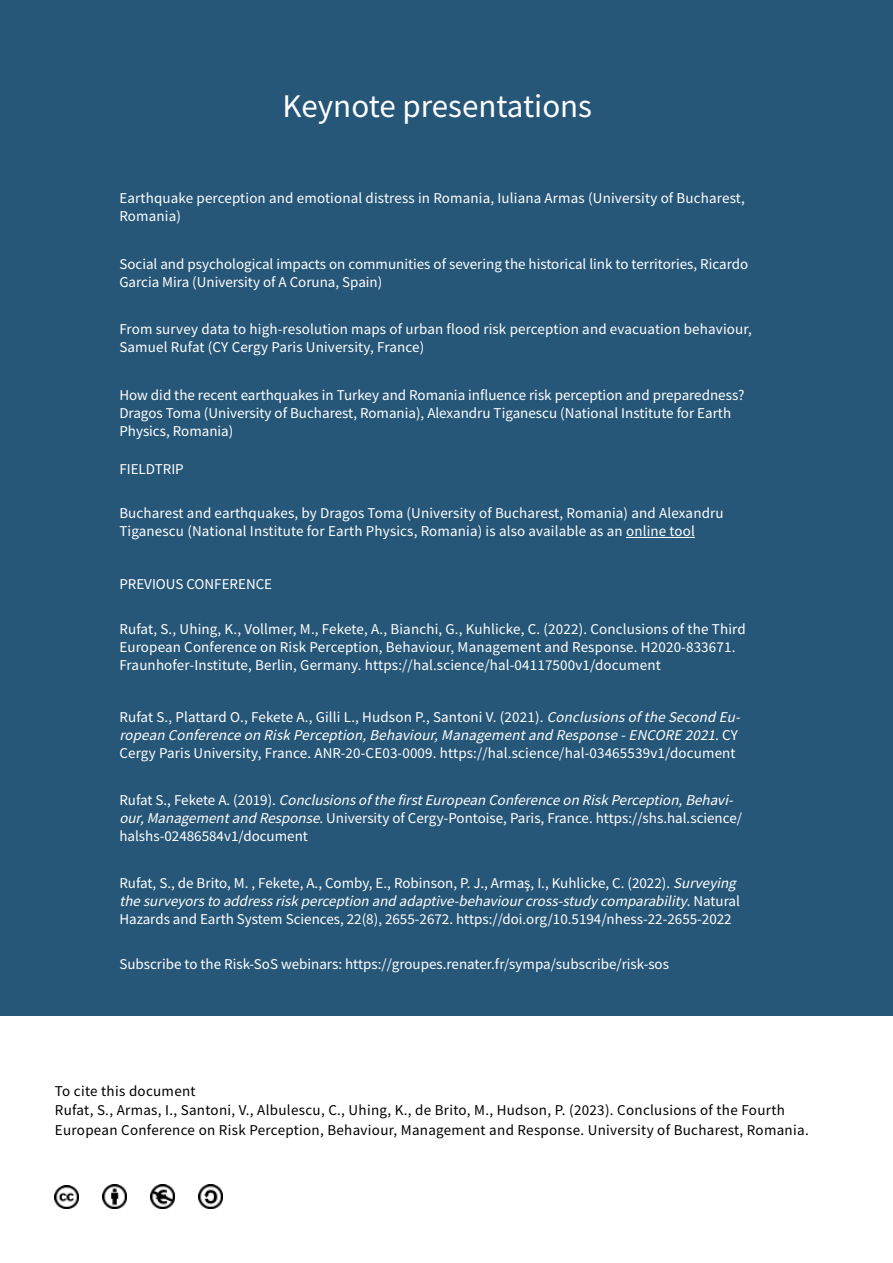
<style>
.page{position:relative;width:893px;height:1263px;background:#fff}
.page>*{position:absolute;margin:0;border:0;box-sizing:border-box;transform-origin:0 0}
.t1{font:33px "Source Sans Pro";color:#fff}
.t2{font:15px/18px "Source Sans Pro";color:#fff}
.t3{font:15px/19.5px "Source Sans Pro";letter-spacing:.02em;color:#000}
.s1{font-style:italic}
</style>
<div class="page">
<div style="left:0;top:1px;width:893px;height:1262px;background:#275778"></div>
<div style="left:0;top:1016px;width:893px;height:247px;background:#fff"></div>
<hr style="left:626px;top:537px;width:69px;height:1px;background:#fff">
<img style="left:150px;top:1185px;width:24px;height:24px">
<img style="left:102px;top:1185px;width:24px;height:24px">
<img style="left:198px;top:1185px;width:24px;height:24px">
<img style="left:54px;top:1185px;width:24px;height:24px">
<h1 class="t1" style="left:282px;top:85px;width:311px">Keynote presentations</h1>
<p class="t2" style="left:119px;top:189px;width:627px">Earthquake perception and emotional distress in Romania, Iuliana Armas (University of Bucharest,<br>Romania)</p>
<p class="t2" style="left:119px;top:255px;width:630px">Social and psychological impacts on communities of severing the historical link to territories, Ricardo<br>Garcia Mira (University of A Coruna, Spain)</p>
<p class="t2" style="left:119px;top:320px;width:634px">From survey data to high-resolution maps of urban flood risk perception and evacuation behaviour,<br>Samuel Rufat (CY Cergy Paris University, France)</p>
<p class="t2" style="left:119px;top:386px;width:627px">How did the recent earthquakes in Turkey and Romania influence risk perception and preparedness?<br>Dragos Toma (University of Bucharest, Romania), Alexandru Tiganescu (National Institute for Earth<br>Physics, Romania)</p>
<p class="t2" style="left:119px;top:460px;width:66px">FIELDTRIP</p>
<p class="t2" style="left:119px;top:504px;width:606px">Bucharest and earthquakes, by Dragos Toma (University of Bucharest, Romania) and Alexandru<br>Tiganescu (National Institute for Earth Physics, Romania) is also available as an online tool</p>
<p class="t2" style="left:119px;top:575px;width:154px">PREVIOUS CONFERENCE</p>
<p class="t2" style="left:119px;top:620px;width:628px">Rufat, S., Uhing, K., Vollmer, M., Fekete, A., Bianchi, G., Kuhlicke, C. (2022). Conclusions of the Third<br>European Conference on Risk Perception, Behaviour, Management and Response. H2020-833671.<br>Fraunhofer-Institute, Berlin, Germany. https://hal.science/hal-04117500v1/document</p>
<p class="t2" style="left:119px;top:707px;width:626px">Rufat S., Plattard O., Fekete A., Gilli L., Hudson P., Santoni V. (2021). <span class="s1">Conclusionsofthe Second Eu&shy;ropean Conference on Risk Perception,Behaviour,Managementand Response -ENCORE 2021</span>. C Y<br>Cergy Paris University, France. ANR-20-CE03-0009. https://hal.science/hal-03465539v1/document</p>
<p class="t2" style="left:119px;top:791px;width:624px">R u fa t S . , F e k e t e A . ( 2 0 1 9 ) . <span class="s1">ConclusionsofthefirstEuropean Conferenceon RiskPerception,Behavi&shy;our,Managementand Response</span>. University of Cergy-Pontoise, Paris, France. https://shs.hal.science/ halshs-02486584v1/document</p>
<p class="t2" style="left:119px;top:874px;width:622px;text-align:justify">Rufat, S., de Brito, M. , Fekete, A., Comby, E., Robinson, P. J., Armaş, I., Kuhlicke, C. (2022). <span class="s1">Surveying thesurveyorsto addressriskperception and adaptive-behaviourcross-studycomparability</span>. N a t u r a l Hazards and Earth System Sciences, 22(8), 2655-2672. https://doi.org/10.5194/nhess-22-2655-2022</p>
<p class="t2" style="left:119px;top:955px;width:551px">Subscribe to the Risk-SoS webinars: https://groupes.renater.fr/sympa/subscribe/risk-sos</p>
<p class="t3" style="left:55px;top:1081px;width:755px">To cite this document<br>Rufat, S., Armas, I., Santoni, V., Albulescu, C., Uhing, K., de Brito, M., Hudson, P. (2023). Conclusions of the Fourth<br>European Conference on Risk Perception, Behaviour, Management and Response. University of Bucharest, Romania.</p>
</div>
